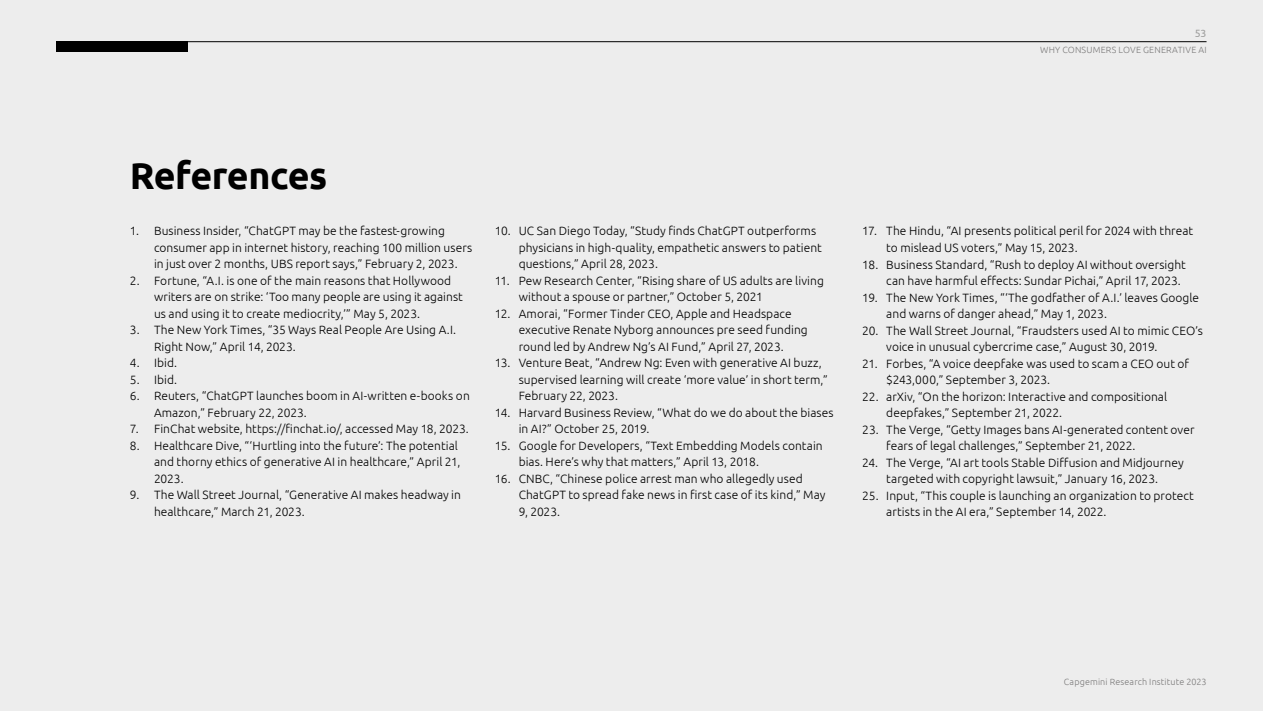
<style>
.page{position:relative;width:1263px;height:711px;background:#fff}
.page>*{position:absolute;margin:0;border:0;box-sizing:border-box;transform-origin:0 0}
.t1{font:700 37.5px "Ubuntu";letter-spacing:-.01em;color:#000}
.t2{font:300 12px/16.5px "Ubuntu";letter-spacing:.005em;color:#000}
.t3{font:10.5px "Ubuntu";color:#9d9d9c}
.t4{font:300 9px "Ubuntu";letter-spacing:.02em;color:#7c7b7b}
</style>
<div class="page">
<div style="left:0;top:0;width:1263px;height:710px;background:#ededed"></div>
<div style="left:56px;top:41px;width:131px;height:11px;background:#000"></div>
<hr style="left:186px;top:41px;width:1020px;height:1px;background:#000">
<p class="t3" style="left:1195px;top:27px;width:13px">53</p>
<p class="t4" style="left:1040px;top:44px;width:168px">WHY CONSUMERS LOVE GENERATIVE AI</p>
<h1 class="t1" style="left:130px;top:153px;width:199px">References</h1>
<p class="t2" style="left:154px;top:222px;width:320px;text-indent:-24px">1. Business Insider, “ChatGPT may be the fastest-growing consumer app in internet history, reaching 100 million users in just over 2 months, UBS report says,” February 2, 2023.</p>
<p class="t2" style="left:154px;top:271px;width:310px;text-indent:-24px">2. Fortune, “A.I. is one of the main reasons that Hollywood writers are on strike: ‘Too many people are using it against us and using it to create mediocrity,’” May 5, 2023.</p>
<p class="t2" style="left:154px;top:321px;width:304px;text-indent:-24px">3. The New York Times, “35 Ways Real People Are Using A.I.<br>Right Now,” April 14, 2023.</p>
<p class="t2" style="left:130px;top:354px;width:49px">4. Ibid.</p>
<p class="t2" style="left:130px;top:370px;width:49px">5. Ibid.</p>
<p class="t2" style="left:154px;top:387px;width:317px;text-indent:-24px">6. Reuters, “ChatGPT launches boom in AI-written e-books on<br>Amazon,” February 22, 2023.</p>
<p class="t2" style="left:130px;top:420px;width:340px">7. FinChat website, https://finchat.io/, accessed May 18, 2023.</p>
<p class="t2" style="left:154px;top:436px;width:308px;text-indent:-24px">8. Healthcare Dive, “‘Hurtling into the future’: The potential and thorny ethics of generative AI in healthcare,” April 21,<br>2023.</p>
<p class="t2" style="left:154px;top:486px;width:308px;text-indent:-24px">9. The Wall Street Journal, “Generative AI makes headway in healthcare,” March 21, 2023.</p>
<p class="t2" style="left:519px;top:222px;width:305px;text-indent:-24px">10. UC San Diego Today, “Study finds ChatGPT outperforms physicians in high-quality, empathetic answers to patient questions,” April 28, 2023.</p>
<p class="t2" style="left:519px;top:271px;width:307px;text-indent:-24px">11. Pew Research Center, “Rising share of US adults are living without a spouse or partner,” October 5, 2021</p>
<p class="t2" style="left:519px;top:304px;width:291px;text-indent:-24px">12. Amorai, “Former Tinder CEO, Apple and Headspace executive Renate Nyborg announces pre seed funding round led by Andrew Ng’s AI Fund,” April 27, 2023.</p>
<p class="t2" style="left:519px;top:354px;width:311px;text-indent:-24px">13. Venture Beat, “Andrew Ng: Even with generative AI buzz, supervised learning will create ‘more value’ in short term,”<br>February 22, 2023.</p>
<p class="t2" style="left:519px;top:403px;width:316px;text-indent:-24px">14. Harvard Business Review, “What do we do about the biases in AI?” October 25, 2019.</p>
<p class="t2" style="left:519px;top:436px;width:306px;text-indent:-24px">15. Google for Developers, “Text Embedding Models contain bias. Here’s why that matters,” April 13, 2018.</p>
<p class="t2" style="left:519px;top:469px;width:308px;text-indent:-24px">16. CNBC, “Chinese police arrest man who allegedly used<br>ChatGPT to spread fake news in first case of its kind,” May<br>9, 2023.</p>
<p class="t2" style="left:886px;top:222px;width:308px;text-indent:-24px">17. The Hindu, “AI presents political peril for 2024 with threat to mislead US voters,” May 15, 2023.</p>
<p class="t2" style="left:886px;top:255px;width:301px;text-indent:-24px">18. Business Standard, “Rush to deploy AI without oversight can have harmful effects: Sundar Pichai,” April 17, 2023.</p>
<p class="t2" style="left:886px;top:288px;width:314px;text-indent:-24px">19. The New York Times, “‘The godfather of A.I.’ leaves Google and warns of danger ahead,” May 1, 2023.</p>
<p class="t2" style="left:886px;top:321px;width:318px;text-indent:-24px">20. The Wall Street Journal, “Fraudsters used AI to mimic CEO’s voice in unusual cybercrime case,” August 30, 2019.</p>
<p class="t2" style="left:886px;top:354px;width:304px;text-indent:-24px">21. Forbes, “A voice deepfake was used to scam a CEO out of $243,000,” September 3, 2023.</p>
<p class="t2" style="left:886px;top:387px;width:282px;text-indent:-24px">22. arXiv, “On the horizon: Interactive and compositional deepfakes,” September 21, 2022.</p>
<p class="t2" style="left:886px;top:420px;width:310px;text-indent:-24px">23. The Verge, “Getty Images bans AI-generated content over fears of legal challenges,” September 21, 2022.</p>
<p class="t2" style="left:862px;top:453px;width:323px;text-align:center">24. The Verge, “AI art tools Stable Diffusion and Midjourney targeted with copyright lawsuit,” January 16, 2023.</p>
<p class="t2" style="left:886px;top:486px;width:309px;text-indent:-24px">25. Input, “This couple is launching an organization to protect artists in the AI era,” September 14, 2022.</p>
<p class="t4" style="left:1064px;top:676px;width:144px">Capgemini Research Institute 2023</p>
</div>
